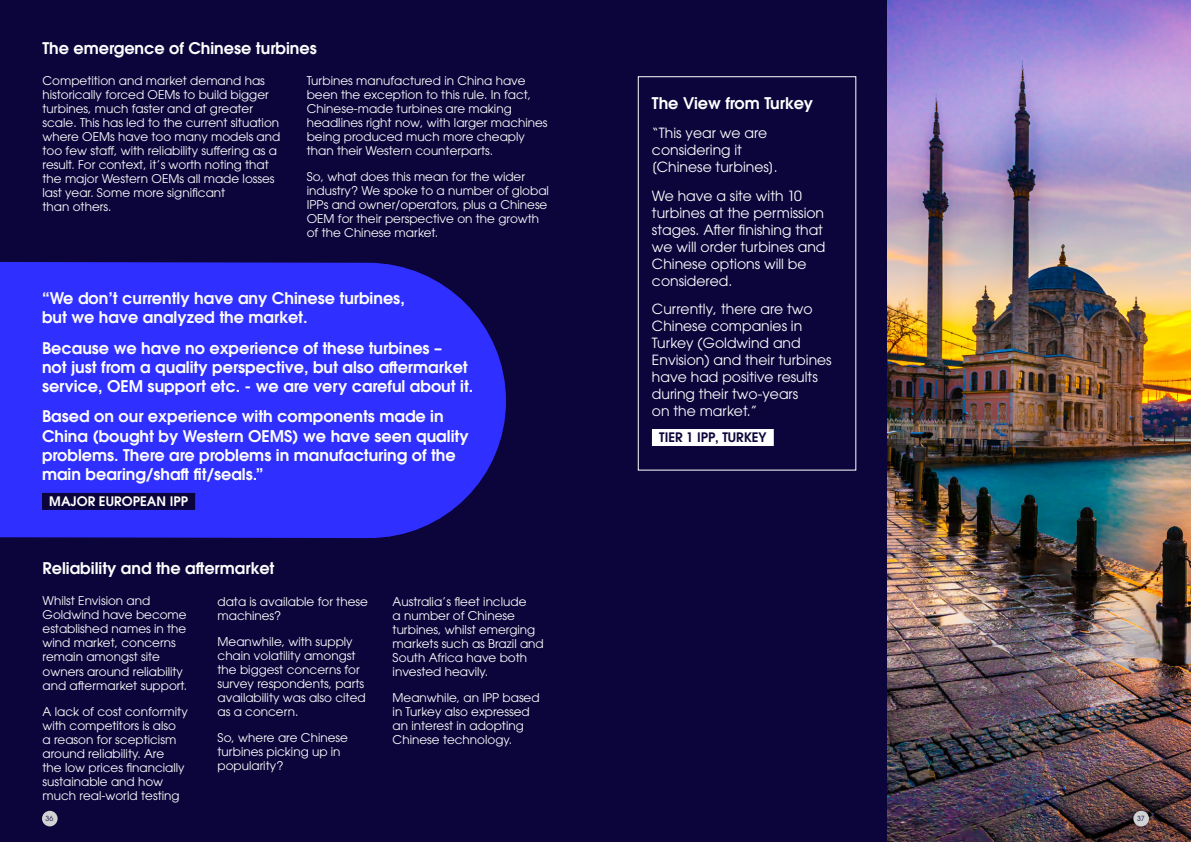
<style>
.page{position:relative;width:1191px;height:842px;background:#fff}
.page>*{position:absolute;margin:0;border:0;box-sizing:border-box;transform-origin:0 0}
.t1{font:600 16px/19.2px "ITC Avant Garde Std";color:#fff}
.t2{font:14px/17px "ITC Avant Garde Std";color:#fff}
.t3{font:600 13px "ITC Avant Garde Std";color:#fff}
.t4{font:600 13px "ITC Avant Garde Std";color:#0b053b}
.t5{font:12px/14px "ITC Avant Garde Std";color:#fff}
.t6{font:7px "ITC Avant Garde Std";color:#0b053b}
</style>
<div class="page">
<img style="left:886px;top:0;width:305px;height:842px">
<div style="left:0;top:0;width:886px;height:842px;background:#0b053b"></div>
<div style="left:0;top:262px;width:506px;height:276px;background:#2f2fff"></div>
<div style="left:42px;top:493px;width:153px;height:17px;background:#0b053b"></div>
<div style="left:652px;top:429px;width:122px;height:17px;background:#fff"></div>
<div style="left:638px;top:76px;width:218px;height:395px;border:1px solid #fff"></div>
<div style="left:42px;top:811px;width:16px;height:15px;background:#d1d2d4;border-radius:50%"></div>
<div style="left:1133px;top:811px;width:16px;height:15px;background:#d1d2d4;border-radius:50%"></div>
<h1 class="t1" style="left:43px;top:39px;width:276px">The emergence of Chinese turbines</h1>
<p class="t5" style="left:43px;top:74px;width:239px">Competition and market demand has historically forced OEMs to build bigger turbines, much faster and at greater scale. This has led to the current situation where OEMs have too many models and too few staff, with reliability suffering as a result. For context, it’s worth noting that the major Western OEMs all made losses last year. Some more significant<br>than others.</p>
<p class="t5" style="left:307px;top:74px;width:242px">Turbines manufactured in China have been the exception to this rule. In fact, Chinese-made turbines are making headlines right now, with larger machines being produced much more cheaply than their Western counterparts.</p>
<p class="t5" style="left:307px;top:169px;width:244px">So, what does this mean for the wider industry? We spoke to a number of global IPPs and owner/operators, plus a Chinese OEM for their perspective on the growth of the Chinese market.</p>
<h1 class="t1" style="left:42px;top:288px;width:364px">“We don’t currently have any Chinese turbines, but we have analyzed the market.</h1>
<h1 class="t1" style="left:42px;top:338px;width:433px">Because we have no experience of these turbines –<br>not just from a quality perspective, but also aftermarket service, OEM support etc. - we are very careful about it.</h1>
<h1 class="t1" style="left:42px;top:407px;width:428px">Based on our experience with components made in China (bought by Western OEMS) we have seen quality problems. There are problems in manufacturing of the main bearing/shaft fit/seals.”</h1>
<p class="t3" style="left:49px;top:493px;width:140px">MAJOR EUROPEAN IPP</p>
<h1 class="t1" style="left:43px;top:558px;width:233px">Reliability and the aftermarket</h1>
<p class="t5" style="left:43px;top:594px;width:146px">Whilst Envision and<br>Goldwind have become established names in the wind market, concerns remain amongst site owners around reliability and aftermarket support.</p>
<p class="t5" style="left:43px;top:704px;width:147px">A lack of cost conformity with competitors is also<br>a reason for scepticism around reliability. Are<br>the low prices financially sustainable and how much real-world testing</p>
<p class="t5" style="left:217px;top:594px;width:152px">data is available for these machines?</p>
<p class="t5" style="left:217px;top:634px;width:150px">Meanwhile, with supply chain volatility amongst the biggest concerns for survey respondents, parts availability was also cited as a concern.</p>
<p class="t5" style="left:217px;top:730px;width:132px">So, where are Chinese turbines picking up in popularity?</p>
<p class="t5" style="left:392px;top:594px;width:153px">Australia’s fleet include<br>a number of Chinese turbines, whilst emerging markets such as Brazil and<br>South Africa have both invested heavily.</p>
<p class="t5" style="left:392px;top:690px;width:149px">Meanwhile, an IPP based in Turkey also expressed an interest in adopting<br>Chinese technology.</p>
<h1 class="t1" style="left:652px;top:94px;width:163px">The View from Turkey</h1>
<p class="t2" style="left:652px;top:125px;width:127px">“This year we are considering it [Chinese turbines].</p>
<p class="t2" style="left:652px;top:187px;width:175px">We have a site with 10 turbines at the permission stages. After finishing that we will order turbines and<br>Chinese options will be considered.</p>
<p class="t2" style="left:652px;top:300px;width:181px">Currently, there are two<br>Chinese companies in<br>Turkey (Goldwind and<br>Envision) and their turbines have had positive results during their two-years<br>on the market.”</p>
<p class="t4" style="left:659px;top:429px;width:109px">TIER 1 IPP, TURKEY</p>
<p class="t6" style="left:46px;top:814px;width:9px">36</p>
<p class="t6" style="left:1137px;top:814px;width:9px">37</p>
</div>
